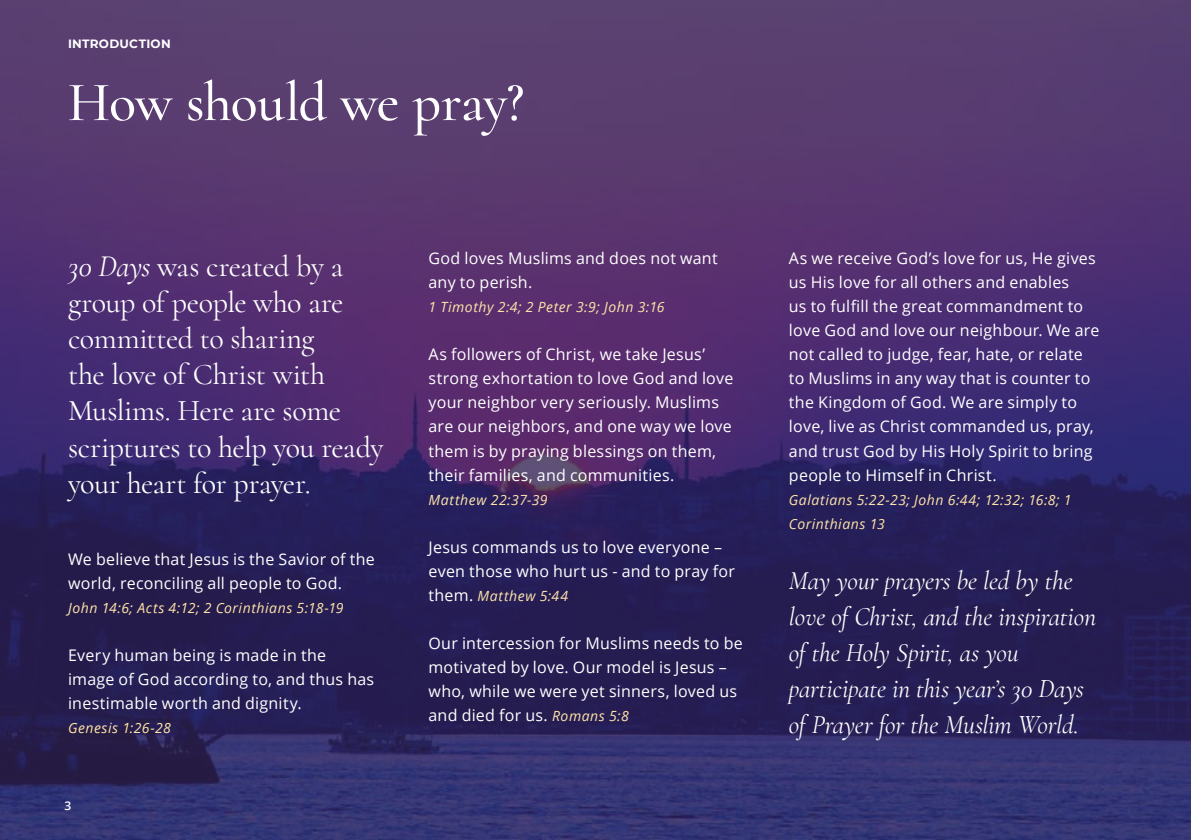
<style>
.page{position:relative;width:1191px;height:840px;background:#fff}
.page>*{position:absolute;margin:0;border:0;box-sizing:border-box;transform-origin:0 0}
.t1{font:500 56px "Cormorant";letter-spacing:-.02em;color:#fff}
.t2{font:30px/36px "Cormorant";letter-spacing:-.015em;color:#fff}
.t3{font:italic 26px/36px "Cormorant";letter-spacing:-.01em;color:#fff}
.t4{font:16px/24px "Open Sans";letter-spacing:.015em;color:#fff}
.t5{font:italic 14px/24px "Open Sans";letter-spacing:.04em;color:#ffe4a9}
.t6{font:700 12px "Montserrat";letter-spacing:.02em;color:#fff}
.t7{font:600 12px "Open Sans";color:#fff}
.s1{font-style:italic}
.s2{font-style:normal;font-size:16px;color:#fff}
.s3{font-style:italic;font-size:14px;color:#ffe4a9}
</style>
<div class="page">
<img style="left:0;top:0;width:1191px;height:839px">
<p class="t6" style="left:68px;top:35px;width:104px">INTRODUCTION</p>
<h1 class="t1" style="left:68px;top:68px;width:458px">How should we pray?</h1>
<h2 class="t2" style="left:68px;top:248px;width:317px"><span class="s1">30 Days</span> was created by a group of people who are committed to sharing<br>the love of Christ with<br>Muslims. Here are some scriptures to help you ready your heart for prayer.</h2>
<p class="t4" style="left:68px;top:546px;width:308px">We believe that Jesus is the Savior of the world, reconciling all people to God.</p>
<p class="t5" style="left:68px;top:595px;width:277px">John 14:6; Acts 4:12; 2 Corinthians 5:18-19</p>
<p class="t4" style="left:68px;top:642px;width:308px">Every human being is made in the image of God according to, and thus has inestimable worth and dignity.</p>
<p class="t5" style="left:68px;top:715px;width:104px">Genesis 1:26-28</p>
<p class="t7" style="left:65px;top:796px;width:8px">3</p>
<p class="t4" style="left:428px;top:246px;width:291px">God loves Muslims and does not want any to perish.</p>
<p class="t5" style="left:428px;top:295px;width:238px">1 Timothy 2:4; 2 Peter 3:9; John 3:16</p>
<p class="t4" style="left:428px;top:342px;width:306px">As followers of Christ, we take Jesus’ strong exhortation to love God and love your neighbor very seriously. Muslims are our neighbors, and one way we love them is by praying blessings on them, their families, and communities.</p>
<p class="t5" style="left:428px;top:487px;width:121px">Matthew 22:37-39</p>
<p class="t4" style="left:428px;top:534px;width:308px">Jesus commands us to love everyone – even those who hurt us - and to pray for</p>
<p class="t5" style="left:428px;top:583px;width:141px"><span class="s2">them.</span> Matthew 5:44</p>
<p class="t4" style="left:428px;top:630px;width:316px">Our intercession for Muslims needs to be motivated by love. Our model is Jesus – who, while we were yet sinners, loved us and died for us. <span class="s3">Romans 5:8</span></p>
<p class="t4" style="left:789px;top:246px;width:312px">As we receive God’s love for us, He gives us His love for all others and enables<br>us to fulfill the great commandment to love God and love our neighbour. We are not called to judge, fear, hate, or relate to Muslims in any way that is counter to the Kingdom of God. We are simply to love, live as Christ commanded us, pray, and trust God by His Holy Spirit to bring people to Himself in Christ.</p>
<p class="t5" style="left:789px;top:487px;width:284px">Galatians 5:22-23; John 6:44; 12:32; 16:8; 1<br>Corinthians 13</p>
<h3 class="t3" style="left:789px;top:562px;width:309px">May your prayers be led by the love of Christ, and the inspiration of the Holy Spirit, as you participate in this year’s 30 Days of Prayer for the Muslim World.</h3>
</div>
